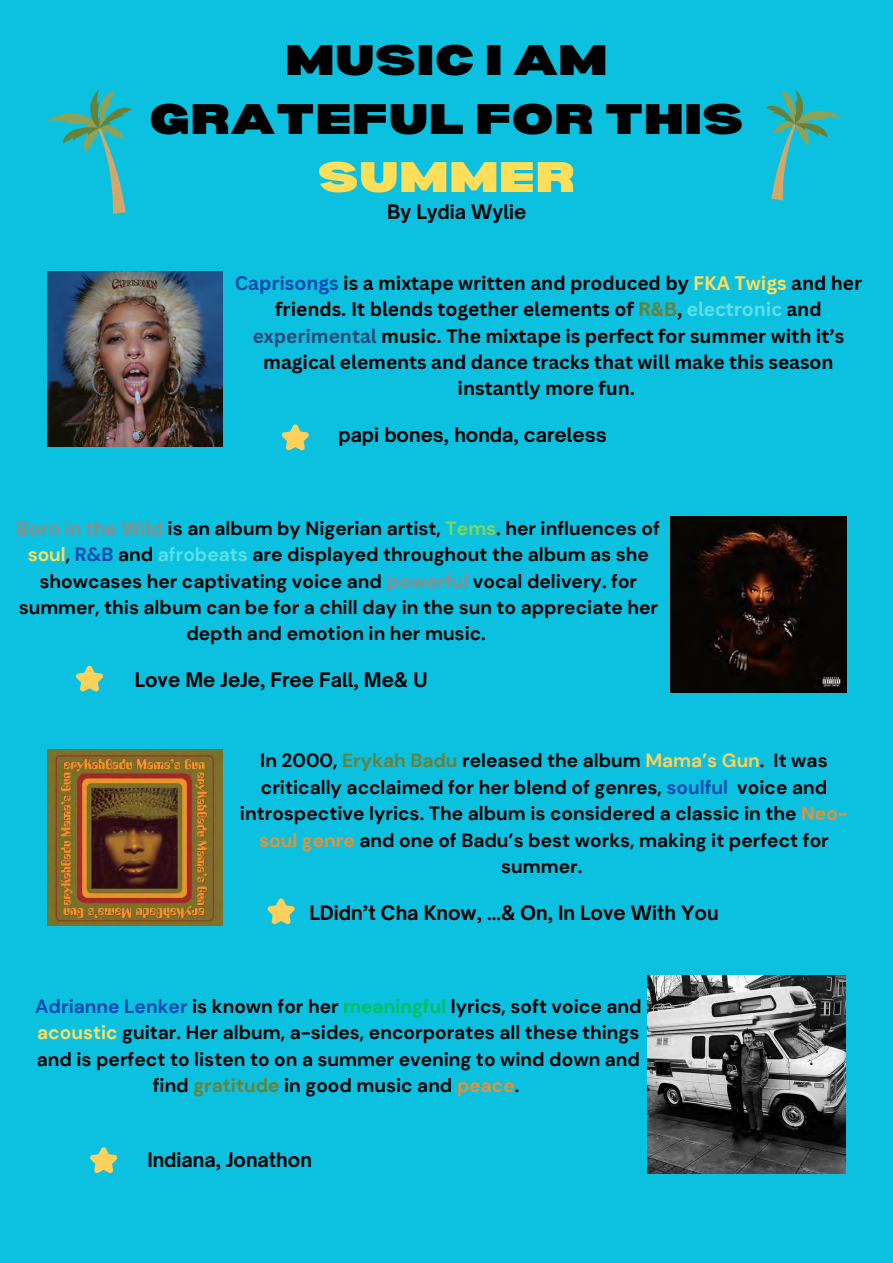
<style>
.page{position:relative;width:893px;height:1263px;background:#0cc0df}
.page>*{position:absolute;margin:0;border:0;box-sizing:border-box;transform-origin:0 0}
.t1{font:900 expanded 41.85px/58.5px "Bernoru";color:#000;text-align:center}
.t2{font:700 19.12px/26.4px "DM Sans";color:#000;text-align:center}
.t3{font:700 19.12px/26.4px "Canva Sans";color:#000;text-align:center}
.t4{font:700 19.12px "Open Sauce One";color:#000}
.s1{color:#ffde59}
.s2{color:#004aad}
.s3{color:#6a8037}
.s4{color:#5ce1e6}
.s5{color:#23497a}
.s6{color:#958a86}
.s7{color:#7ed957}
.s8{color:#ffd058}
.s9{color:#e39336}
.s10{color:#00bf63}
</style>
<div class="page">
<svg style="left:766px;top:89px;width:75px;height:112px"></svg>
<svg style="left:47px;top:89px;width:84px;height:125px"></svg>
<img style="left:47px;top:271px;width:176px;height:176px">
<svg style="left:281px;top:424px;width:28px;height:27px"></svg>
<img style="left:670px;top:517px;width:176px;height:175px">
<svg style="left:76px;top:665px;width:27px;height:27px"></svg>
<img style="left:47px;top:749px;width:176px;height:176px">
<svg style="left:267px;top:898px;width:28px;height:27px"></svg>
<img style="left:648px;top:976px;width:198px;height:198px">
<svg style="left:90px;top:1147px;width:28px;height:26px"></svg>
<p class="t1" style="left:149px;top:29px;width:596px">MUSIC I AM<br>GRATEFUL FOR THIS<br><span class="s1">SUMMER</span></p>
<p class="t4" style="left:387px;top:200px;width:141px">By Lydia Wylie</p>
<p class="t3" style="left:235px;top:269px;width:629px"><span class="s2">Caprisongs</span> is a mixtape written and produced by <span class="s1">FKA Twigs</span> and her friends. It blends together elements of <span class="s3">R&amp;B</span>, <span class="s4">electronic</span> and <span class="s5">experimental</span> music. The mixtape is perfect for summer with it’s magical elements and dance tracks that will make this season instantly more fun.</p>
<p class="t4" style="left:338px;top:423px;width:270px">papi bones, honda, careless</p>
<p class="t2" style="left:17px;top:515px;width:644px"><span class="s6">Born in the Wild</span> is an album by Nigerian artist, <span class="s7">Tems</span>. her influences of <span class="s1">soul</span>, <span class="s2">R&amp;B</span> and <span class="s4">afrobeats</span> are displayed throughout the album as she showcases her captivating voice and <span class="s6">powerful</span> vocal delivery. for summer, this album can be for a chill day in the sun to appreciate her depth and emotion in her music.</p>
<p class="t4" style="left:135px;top:668px;width:294px">Love Me JeJe, Free Fall, Me&amp; U</p>
<p class="t2" style="left:240px;top:748px;width:609px">In 2000, <span class="s3">Erykah Badu</span> released the album <span class="s8">Mama’s Gun</span>. It was critically acclaimed for her blend of genres, <span class="s2">soulful</span> voice and introspective lyrics. The album is considered a classic in the <span class="s9">Neo&shy;soul genre</span> and one of Badu’s best works, making it perfect for summer.</p>
<p class="t4" style="left:309px;top:901px;width:411px">LDidn’t Cha Know, ...&amp; On, In Love With You</p>
<p class="t2" style="left:35px;top:993px;width:608px"><span class="s2">Adrianne Lenker</span> is known for her <span class="s10">meaningful</span> lyrics, soft voice and <span class="s1">acoustic</span> guitar. Her album, a-sides, encorporates all these things and is perfect to listen to on a summer evening to wind down and find <span class="s3">gratitude</span> in good music and <span class="s9">peace</span>.</p>
<p class="t4" style="left:147px;top:1147px;width:166px">Indiana, Jonathon</p>
</div>
